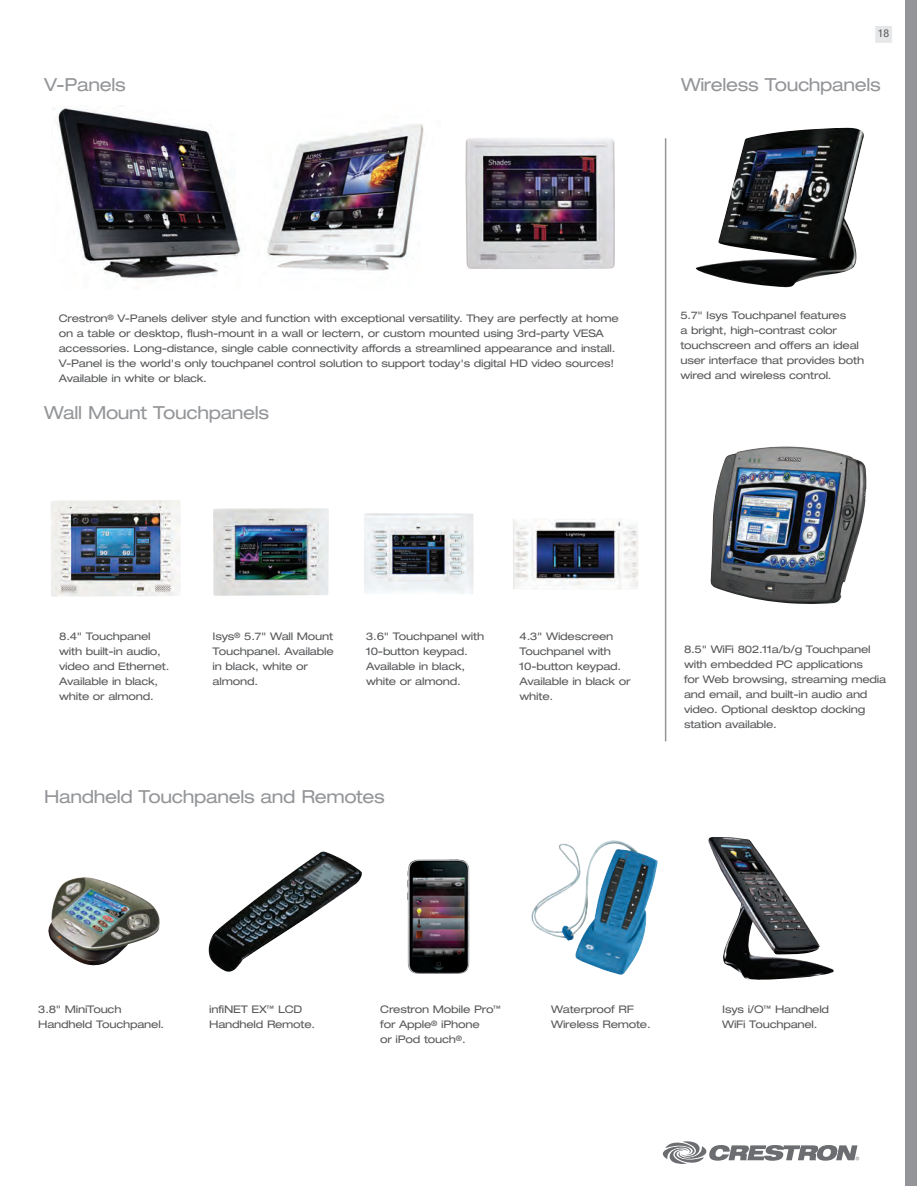
<style>
.page{position:relative;width:917px;height:1186px;background:#fff}
.page>*{position:absolute;margin:0;border:0;box-sizing:border-box;transform-origin:0 0}
.t1{font:expanded 18px "Helvetica Neue";letter-spacing:-.02em;color:#939598}
.t2{font:condensed 10.8px "Helvetica Neue";color:#57585a;scale:1.11 1}
.t3{font:expanded 10.5px/15px "Helvetica Neue";letter-spacing:-.02em;color:#57585a;scale:1.05 1}
</style>
<div class="page">
<img style="left:48px;top:877px;width:112px;height:88px">
<img style="left:696px;top:128px;width:168px;height:159px">
<img style="left:531px;top:840px;width:127px;height:135px">
<hr style="left:665px;top:138px;width:1px;height:603px;background:#939598">
<img style="left:710px;top:446px;width:156px;height:158px">
<img style="left:209px;top:851px;width:153px;height:121px">
<svg style="left:663px;top:1141px;width:196px;height:23px"></svg>
<div style="left:905px;top:0;width:12px;height:1186px;background:#939598"></div>
<img style="left:407px;top:859px;width:62px;height:115px">
<img style="left:708px;top:837px;width:126px;height:143px">
<div style="left:876px;top:27px;width:15px;height:15px;background:#e6e7e9"></div>
<div style="left:876px;top:26px;width:16px;height:16px;border:1px solid #e6e7e9"></div>
<img style="left:53px;top:105px;width:371px;height:176px">
<img style="left:213px;top:508px;width:116px;height:88px">
<img style="left:466px;top:138px;width:149px;height:131px">
<img style="left:51px;top:500px;width:129px;height:97px">
<img style="left:364px;top:513px;width:109px;height:81px">
<img style="left:513px;top:519px;width:125px;height:70px">
<h1 class="t1" style="left:44px;top:78px;width:83px">V-Panels</h1>
<p class="t2" style="left:878px;top:30px;width:12px">18</p>
<h1 class="t1" style="left:681px;top:78px;width:201px">Wireless Touchpanels</h1>
<p class="t3" style="left:59px;top:312px;width:535px">Crestron<sup>®</sup> V-Panels deliver style and function with exceptional versatility. They are perfectly at home on a table or desktop, flush-mount in a wall or lectern, or custom mounted using 3rd-party VESA accessories. Long-distance, single cable connectivity affords a streamlined appearance and install.<br>V-Panel is the world's only touchpanel control solution to support today's digital HD video sources!<br>Available in white or black.</p>
<h1 class="t1" style="left:44px;top:407px;width:227px">Wall Mount Touchpanels</h1>
<p class="t3" style="left:680px;top:309px;width:177px">5.7" Isys Touchpanel features<br>a bright, high-contrast color touchscreen and offers an ideal user interface that provides both wired and wireless control.</p>
<p class="t3" style="left:59px;top:630px;width:107px">8.4" Touchpanel with built-in audio, video and Ethernet.<br>Available in black, white or almond.</p>
<p class="t3" style="left:213px;top:630px;width:117px">Isys<sup>®</sup> 5.7" Wall Mount<br>Touchpanel. Available in black, white or almond.</p>
<p class="t3" style="left:366px;top:630px;width:114px">3.6" Touchpanel with<br>10-button keypad.<br>Available in black, white or almond.</p>
<p class="t3" style="left:519px;top:630px;width:107px">4.3" Widescreen<br>Touchpanel with<br>10-button keypad.<br>Available in black or white.</p>
<h1 class="t1" style="left:44px;top:790px;width:342px">Handheld Touchpanels and Remotes</h1>
<p class="t3" style="left:684px;top:642px;width:194px">8.5" WiFi 802.11a/b/g Touchpanel with embedded PC applications<br>for Web browsing, streaming media and email, and built-in audio and video. Optional desktop docking station available.</p>
<p class="t3" style="left:38px;top:1002px;width:122px">3.8" MiniTouch<br>Handheld Touchpanel.</p>
<p class="t3" style="left:209px;top:1003px;width:103px">infiNET EX<sup>™</sup> LCD<br>Handheld Remote.</p>
<p class="t3" style="left:380px;top:1003px;width:117px">Crestron Mobile Pro<sup>™ </sup>for Apple<sup>®</sup> iPhone<br>or iPod touch<sup>®</sup>.</p>
<p class="t3" style="left:551px;top:1002px;width:96px">Waterproof RF<br>Wireless Remote.</p>
<p class="t3" style="left:722px;top:1003px;width:103px">Isys i/O<sup>™</sup> Handheld<br>WiFi Touchpanel.</p>
</div>
